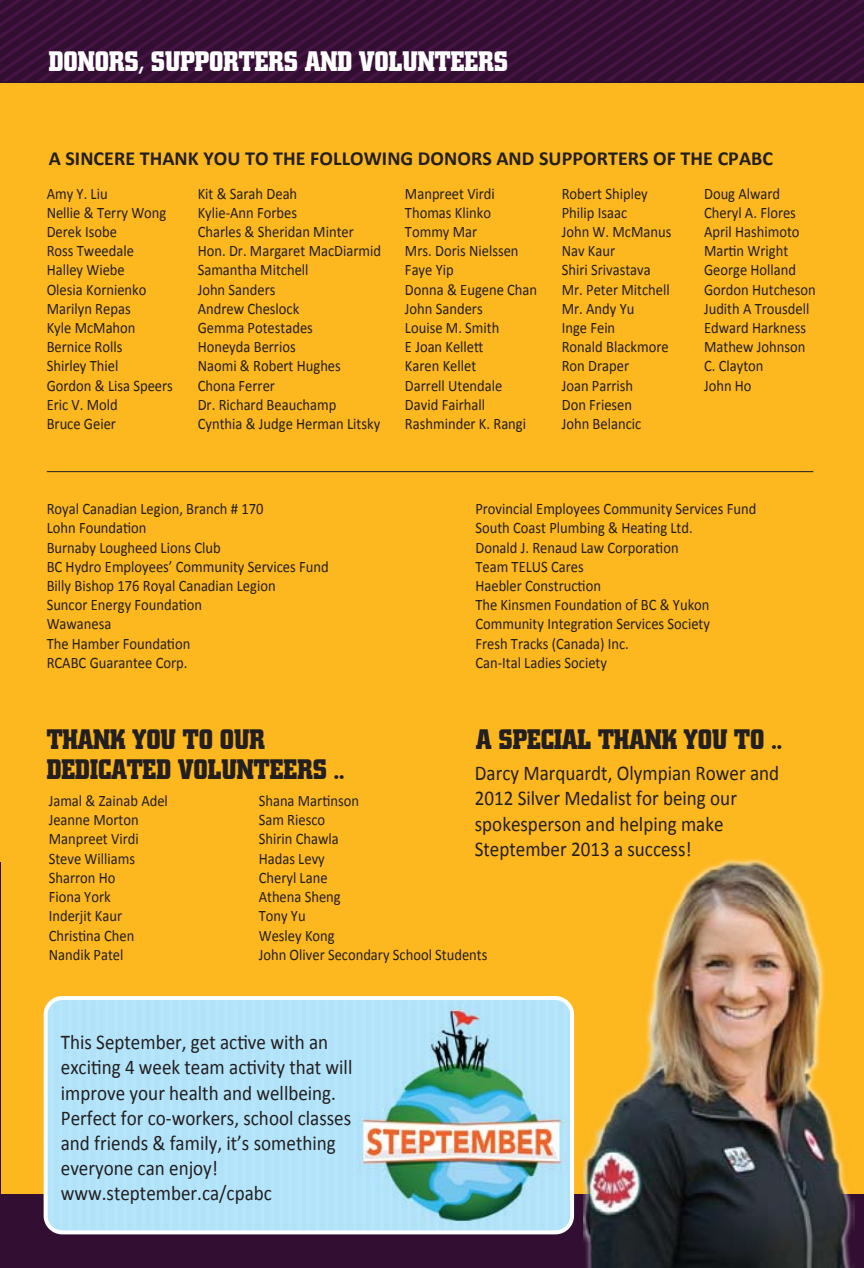
<style>
.page{position:relative;width:864px;height:1268px;background:#fff}
.page>*{position:absolute;margin:0;border:0;box-sizing:border-box;transform-origin:0 0}
.t1{font:700 28px/30px "City";color:#231f20;scale:.91 1}
.t2{font:700 28px "City";color:#fff;scale:.91 1}
.t3{font:21px/25.2px "Calibri";color:#231f20;scale:.91 1}
.t4{font:700 20px "Calibri";letter-spacing:.005em;color:#231f20}
.t5{font:16px/19.2px "Calibri";color:#231f20;scale:.91 1}
</style>
<div class="page">
<div style="left:0;top:0;width:864px;height:1267px;background:#fdb71f"></div>
<div style="left:0;top:1194px;width:864px;height:73px;background:#320f32"></div>
<svg style="left:0;top:0;width:864px;height:81px;background:#381038"></svg>
<img style="left:584px;top:858px;width:270px;height:409px">
<img style="left:49px;top:1000px;width:520px;height:229px">
<div style="left:44px;top:995px;width:530px;height:239px;border:4px solid #fff;border-radius:17px"></div>
<h1 class="t2" style="left:49px;top:46px;width:506px">DONORS, SUPPORTERS AND VOLUNTEERS</h1>
<p class="t4" style="left:49px;top:145px;width:726px">A SINCERE THANK YOU TO THE FOLLOWING DONORS AND SUPPORTERS OF THE CPABC</p>
<p class="t5" style="left:47px;top:183px;width:140px">Amy Y. Liu<br>Nellie &amp; Terry Wong<br>Derek Isobe<br>Ross Tweedale<br>Halley Wiebe<br>Olesia Kornienko<br>Marilyn Repas<br>Kyle McMahon<br>Bernice Rolls<br>Shirley Thiel<br>Gordon &amp; Lisa Speers<br>Eric V. Mold<br>Bruce Geier</p>
<p class="t5" style="left:198px;top:183px;width:203px">Kit &amp; Sarah Deah<br>Kylie-Ann Forbes<br>Charles &amp; Sheridan Minter<br>Hon. Dr. Margaret MacDiarmid<br>Samantha Mitchell<br>John Sanders<br>Andrew Cheslock<br>Gemma Potestades<br>Honeyda Berrios<br>Naomi &amp; Robert Hughes<br>Chona Ferrer<br>Dr. Richard Beauchamp<br>Cynthia &amp; Judge Herman Litsky</p>
<p class="t5" style="left:405px;top:183px;width:147px">Manpreet Virdi<br>Thomas Klinko<br>Tommy Mar<br>Mrs. Doris Nielssen<br>Faye Yip<br>Donna &amp; Eugene Chan<br>John Sanders<br>Louise M. Smith<br>E Joan Kellett<br>Karen Kellet<br>Darrell Utendale<br>David Fairhall<br>Rashminder K. Rangi</p>
<p class="t5" style="left:562px;top:183px;width:122px">Robert Shipley<br>Philip Isaac<br>John W. McManus<br>Nav Kaur<br>Shiri Srivastava<br>Mr. Peter Mitchell<br>Mr. Andy Yu<br>Inge Fein<br>Ronald Blackmore<br>Ron Draper<br>Joan Parrish<br>Don Friesen<br>John Belancic</p>
<p class="t5" style="left:704px;top:183px;width:124px">Doug Alward<br>Cheryl A. Flores<br>April Hashimoto<br>Martin Wright<br>George Holland<br>Gordon Hutcheson<br>Judith A Trousdell<br>Edward Harkness<br>Mathew Johnson<br>C. Clayton<br>John Ho</p>
<p class="t5" style="left:47px;top:498px;width:311px">Royal Canadian Legion, Branch # 170<br>Lohn Foundation<br>Burnaby Lougheed Lions Club<br>BC Hydro Employees’ Community Services Fund<br>Billy Bishop 176 Royal Canadian Legion<br>Suncor Energy Foundation<br>Wawanesa<br>The Hamber Foundation<br>RCABC Guarantee Corp.</p>
<p class="t5" style="left:475px;top:498px;width:310px">Provincial Employees Community Services Fund<br>South Coast Plumbing &amp; Heating Ltd.<br>Donald J. Renaud Law Corporation<br>Team TELUS Cares<br>Haebler Construction<br>The Kinsmen Foundation of BC &amp; Yukon<br>Community Integration Services Society<br>Fresh Tracks (Canada) Inc.<br>Can-Ital Ladies Society</p>
<h1 class="t1" style="left:47px;top:724px;width:329px">THANK YOU TO OUR<br>DEDICATED VOLUNTEERS ..</h1>
<p class="t5" style="left:49px;top:790px;width:132px">Jamal &amp; Zainab Adel<br>Jeanne Morton<br>Manpreet Virdi<br>Steve Williams<br>Sharron Ho<br>Fiona York<br>Inderjit Kaur<br>Christina Chen<br>Nandik Patel</p>
<p class="t5" style="left:259px;top:790px;width:253px">Shana Martinson<br>Sam Riesco<br>Shirin Chawla<br>Hadas Levy<br>Cheryl Lane<br>Athena Sheng<br>Tony Yu<br>Wesley Kong<br>John Oliver Secondary School Students</p>
<h1 class="t1" style="left:476px;top:724px;width:338px">A SPECIAL THANK YOU TO ..</h1>
<h2 class="t3" style="left:475px;top:759px;width:336px">Darcy Marquardt, Olympian Rower and<br>2012 Silver Medalist for being our spokesperson and helping make<br>Steptember 2013 a success!</h2>
<h2 class="t3" style="left:61px;top:1028px;width:322px">This September, get active with an exciting 4 week team activity that will improve your health and wellbeing.<br>Perfect for co-workers, school classes and friends &amp; family, it’s something everyone can enjoy! www.steptember.ca/cpabc</h2>
</div>
